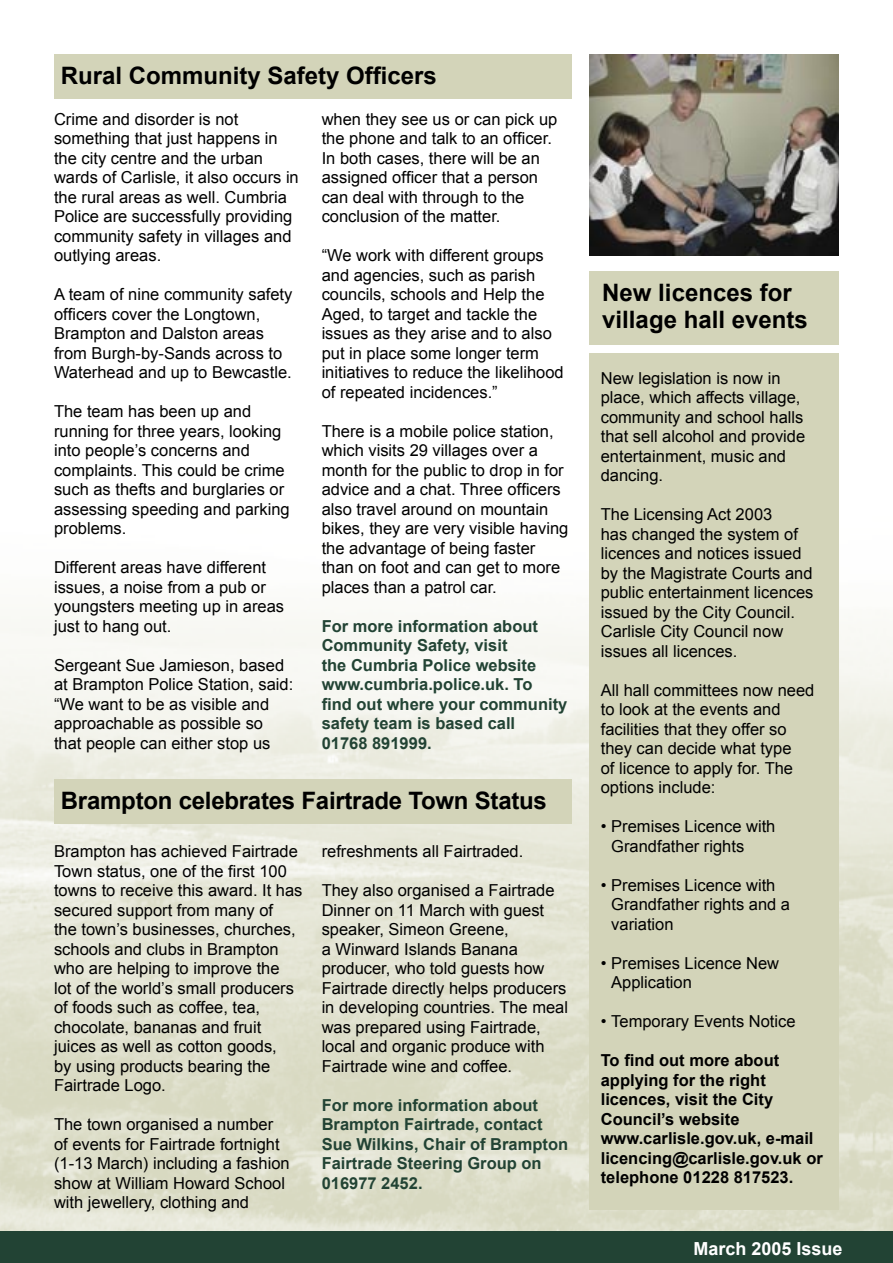
<style>
.page{position:relative;width:893px;height:1263px;background:#fff}
.page>*{position:absolute;margin:0;border:0;box-sizing:border-box;transform-origin:0 0}
.t1{font:700 24px/27px "Arial";color:#000}
.t2{font:700 18px "Arial";color:#fff}
.t3{font:16.5px/19.5px "Arial";color:#000}
.t4{font:700 16.5px/19.5px "Arial";color:#224334}
.t5{font:700 16.5px/19.5px "Arial";color:#000}
</style>
<div class="page">
<img style="left:0;top:615px;width:893px;height:617px">
<div style="left:589px;top:271px;width:250px;height:73px;background:#d3d4b9"></div>
<div style="left:589px;top:353px;width:250px;height:856px;background:#d3d4b9"></div>
<div style="left:0;top:1232px;width:893px;height:31px;background:#224334"></div>
<div style="left:54px;top:54px;width:517px;height:45px;background:#d3d4b9"></div>
<div style="left:54px;top:780px;width:517px;height:44px;background:#d3d4b9"></div>
<img style="left:590px;top:54px;width:249px;height:201px">
<h1 class="t1" style="left:61px;top:62px;width:378px">Rural Community Safety Officers</h1>
<p class="t3" style="left:54px;top:109px;width:246px">Crime and disorder is not something that just happens in the city centre and the urban wards of Carlisle, it also occurs in the rural areas as well. Cumbria<br>Police are successfully providing community safety in villages and outlying areas.</p>
<p class="t3" style="left:54px;top:285px;width:240px">A team of nine community safety officers cover the Longtown,<br>Brampton and Dalston areas from Burgh-by-Sands across to<br>Waterhead and up to Bewcastle.</p>
<p class="t3" style="left:54px;top:402px;width:237px">The team has been up and running for three years, looking into people’s concerns and complaints. This could be crime such as thefts and burglaries or assessing speeding and parking problems.</p>
<p class="t3" style="left:54px;top:558px;width:232px">Different areas have different issues, a noise from a pub or youngsters meeting up in areas just to hang out.</p>
<p class="t3" style="left:54px;top:655px;width:241px">Sergeant Sue Jamieson, based at Brampton Police Station, said: “We want to be as visible and approachable as possible so that people can either stop us</p>
<p class="t3" style="left:322px;top:109px;width:237px">when they see us or can pick up the phone and talk to an officer.<br>In both cases, there will be an assigned officer that a person can deal with through to the conclusion of the matter.</p>
<p class="t3" style="left:322px;top:246px;width:244px">“We work with different groups and agencies, such as parish councils, schools and Help the<br>Aged, to target and tackle the issues as they arise and to also put in place some longer term initiatives to reduce the likelihood of repeated incidences.”</p>
<p class="t3" style="left:322px;top:421px;width:248px">There is a mobile police station, which visits 29 villages over a month for the public to drop in for advice and a chat. Three officers also travel around on mountain bikes, they are very visible having the advantage of being faster than on foot and can get to more places than a patrol car.</p>
<p class="t4" style="left:322px;top:616px;width:247px">For more information about<br>Community Safety, visit<br>the Cumbria Police website www.cumbria.police.uk. To<br>find out where your community safety team is based call<br>01768 891999.</p>
<h1 class="t1" style="left:61px;top:787px;width:488px">Brampton celebrates Fairtrade Town Status</h1>
<p class="t3" style="left:54px;top:841px;width:250px">Brampton has achieved Fairtrade<br>Town status, one of the first 100 towns to receive this award. It has secured support from many of<br>the town’s businesses, churches, schools and clubs in Brampton who are helping to improve the<br>lot of the world’s small producers of foods such as coffee, tea, chocolate, bananas and fruit juices as well as cotton goods,<br>by using products bearing the<br>Fairtrade Logo.</p>
<p class="t3" style="left:54px;top:1114px;width:237px">The town organised a number of events for Fairtrade fortnight (1-13 March) including a fashion show at William Howard School with jewellery, clothing and</p>
<p class="t3" style="left:322px;top:841px;width:203px">refreshments all Fairtraded.</p>
<p class="t3" style="left:322px;top:880px;width:248px">They also organised a Fairtrade<br>Dinner on 11 March with guest speaker, Simeon Greene,<br>a Winward Islands Banana producer, who told guests how<br>Fairtrade directly helps producers in developing countries. The meal was prepared using Fairtrade, local and organic produce with<br>Fairtrade wine and coffee.</p>
<p class="t4" style="left:322px;top:1095px;width:248px">For more information about<br>Brampton Fairtrade, contact<br>Sue Wilkins, Chair of Brampton<br>Fairtrade Steering Group on<br>016977 2452.</p>
<h1 class="t1" style="left:602px;top:279px;width:207px">New licences for village hall events</h1>
<p class="t3" style="left:601px;top:368px;width:206px">New legislation is now in place, which affects village, community and school halls that sell alcohol and provide entertainment, music and dancing.</p>
<p class="t3" style="left:601px;top:504px;width:214px">The Licensing Act 2003<br>has changed the system of licences and notices issued by the Magistrate Courts and public entertainment licences issued by the City Council.<br>Carlisle City Council now issues all licences.</p>
<p class="t3" style="left:601px;top:680px;width:215px">All hall committees now need to look at the events and facilities that they offer so they can decide what type<br>of licence to apply for. The options include:</p>
<p class="t3" style="left:611px;top:816px;width:166px;text-indent:-10px">• Premises Licence with<br>Grandfather rights</p>
<p class="t3" style="left:611px;top:875px;width:180px;text-indent:-10px">• Premises Licence with<br>Grandfather rights and a variation</p>
<p class="t3" style="left:611px;top:953px;width:169px;text-indent:-10px">• Premises Licence New<br>Application</p>
<p class="t3" style="left:601px;top:1011px;width:196px">• Temporary Events Notice</p>
<p class="t5" style="left:601px;top:1050px;width:224px">To find out more about applying for the right licences, visit the City<br>Council’s website www.carlisle.gov.uk, e-mail licencing@carlisle.gov.uk or telephone 01228 817523.</p>
<p class="t2" style="left:693px;top:1238px;width:151px">March 2005 Issue</p>
</div>
